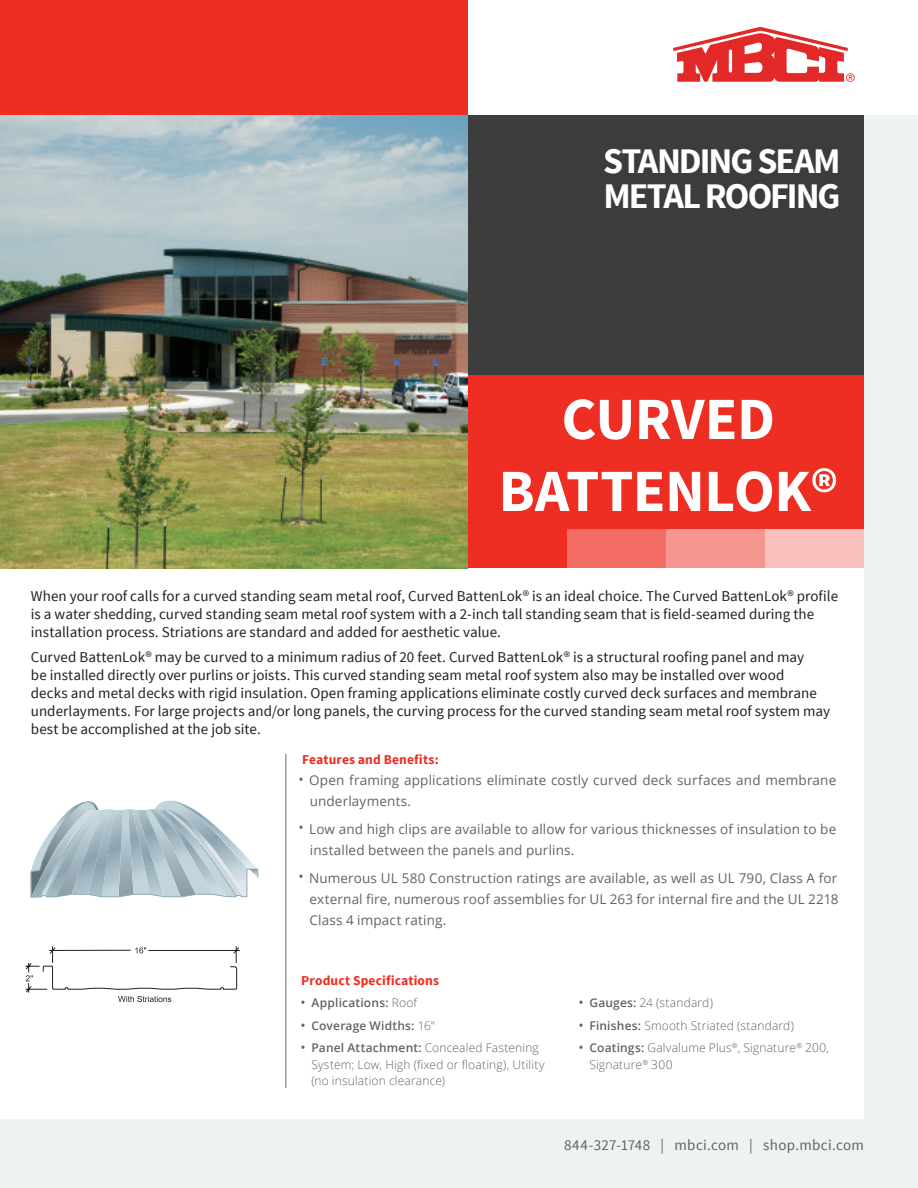
<style>
.page{position:relative;width:918px;height:1188px;background:#fff}
.page>*{position:absolute;margin:0;border:0;box-sizing:border-box;transform-origin:0 0}
.t1{font:700 60px/72px "Source Sans Pro";letter-spacing:-.01em;color:#fff;text-align:center}
.t2{font:700 36px/34.5px "Source Sans Pro";letter-spacing:-.055em;color:#fff}
.t3{font:15px/18px "Source Sans Pro";color:#231f20}
.t4{font:15px "Source Sans Pro";letter-spacing:.02em;color:#636366}
.t5{font:13.5px/21px "Open Sans";letter-spacing:.01em;color:#636366}
.t6{font:700 13.5px "Source Sans Pro";letter-spacing:.01em;color:#ee2e22}
.t7{font:300 12px/16.5px "Open Sans";letter-spacing:.015em;color:#636366}
.t8{font:600 12px "Open Sans";letter-spacing:.015em;color:#636366}
.s1{font-weight:700;font-size:10.5px}
.s2{font-weight:300}
.s3{font-weight:600}
</style>
<div class="page">
<div style="left:0;top:115px;width:918px;height:1073px;background:#eff2f3"></div>
<div style="left:0;top:0;width:468px;height:115px;background:#ee2e22"></div>
<div style="left:0;top:490px;width:864px;height:629px;background:#fff"></div>
<img style="left:0;top:116px;width:468px;height:452px">
<div style="left:468px;top:116px;width:396px;height:269px;background:#3d3d3d"></div>
<hr style="left:286px;top:754px;width:1px;height:334px;background:#636366">
<svg style="left:25px;top:946px;width:215px;height:56px"></svg>
<svg style="left:30px;top:800px;width:228px;height:98px"></svg>
<svg style="left:673px;top:27px;width:182px;height:55px"></svg>
<div style="left:468px;top:376px;width:396px;height:153px;background:#ee2e22"></div>
<div style="left:468px;top:529px;width:99px;height:39px;background:#ee2e22"></div>
<div style="left:567px;top:529px;width:99px;height:39px;background:#f36d64"></div>
<div style="left:666px;top:529px;width:99px;height:39px;background:#f69690"></div>
<div style="left:765px;top:529px;width:99px;height:39px;background:#f9c0bd"></div>
<h2 class="t2" style="left:603px;top:145px;width:239px">STANDING SEAM<br>METAL ROOFING</h2>
<h1 class="t1" style="left:498px;top:385px;width:341px">CURVED<br>BATTENLOK®</h1>
<p class="t3" style="left:31px;top:587px;width:809px">When your roof calls for a curved standing seam metal roof, Curved BattenLok® is an ideal choice. The Curved BattenLok® profile is a water shedding, curved standing seam metal roof system with a 2-inch tall standing seam that is field-seamed during the installation process. Striations are standard and added for aesthetic value.</p>
<p class="t3" style="left:31px;top:648px;width:801px">Curved BattenLok® may be curved to a minimum radius of 20 feet. Curved BattenLok® is a structural roofing panel and may<br>be installed directly over purlins or joists. This curved standing seam metal roof system also may be installed over wood<br>decks and metal decks with rigid insulation. Open framing applications eliminate costly curved deck surfaces and membrane underlayments. For large projects and/or long panels, the curving process for the curved standing seam metal roof system may best be accomplished at the job site.</p>
<p class="t6" style="left:302px;top:751px;width:138px">Features and Benefits:</p>
<p class="t5" style="left:310px;top:770px;width:528px;text-indent:-11px"><sup>•</sup> Open framing applications eliminate costly curved deck surfaces and membrane underlayments.</p>
<p class="t5" style="left:310px;top:818px;width:528px;text-indent:-11px"><sup>•</sup> Low and high clips are available to allow for various thicknesses of insulation to be installed between the panels and purlins.</p>
<p class="t5" style="left:309px;top:867px;width:531px;text-align:justify;text-indent:-10px"><sup>•</sup> Numerous UL 580 Construction ratings are available, as well as UL 790, Class A for external fire, numerous roof assemblies for UL 263 for internal fire and the UL 2218<br>Class 4 impact rating.</p>
<p class="t6" style="left:301px;top:971px;width:139px">Product Specifications</p>
<p class="t8" style="left:301px;top:994px;width:117px"><span class="s1">•</span> Applications: <span class="s2">Roof</span></p>
<p class="t8" style="left:301px;top:1017px;width:135px"><span class="s1">•</span> Coverage Widths: <span class="s2">16"</span></p>
<p class="t7" style="left:312px;top:1039px;width:235px;text-indent:-10px"><span class="s1">•</span> <span class="s3">Panel Attachment:</span> Concealed Fastening<br>System; Low, High (fixed or floating), Utility (no insulation clearance)</p>
<p class="t7" style="left:579px;top:994px;width:135px"><span class="s1">•</span> <span class="s3">Gauges:</span> 24 (standard)</p>
<p class="t7" style="left:579px;top:1017px;width:216px"><span class="s1">•</span> <span class="s3">Finishes:</span> Smooth Striated (standard)</p>
<p class="t7" style="left:589px;top:1039px;width:241px;text-indent:-10px"><span class="s1">•</span> <span class="s3">Coatings:</span> Galvalume Plus<sup>®</sup>, Signature<sup>®</sup> 200,<br>Signature<sup>®</sup> 300</p>
<p class="t4" style="left:564px;top:1136px;width:301px">844-327-1748 | mbci.com | shop.mbci.com</p>
</div>
